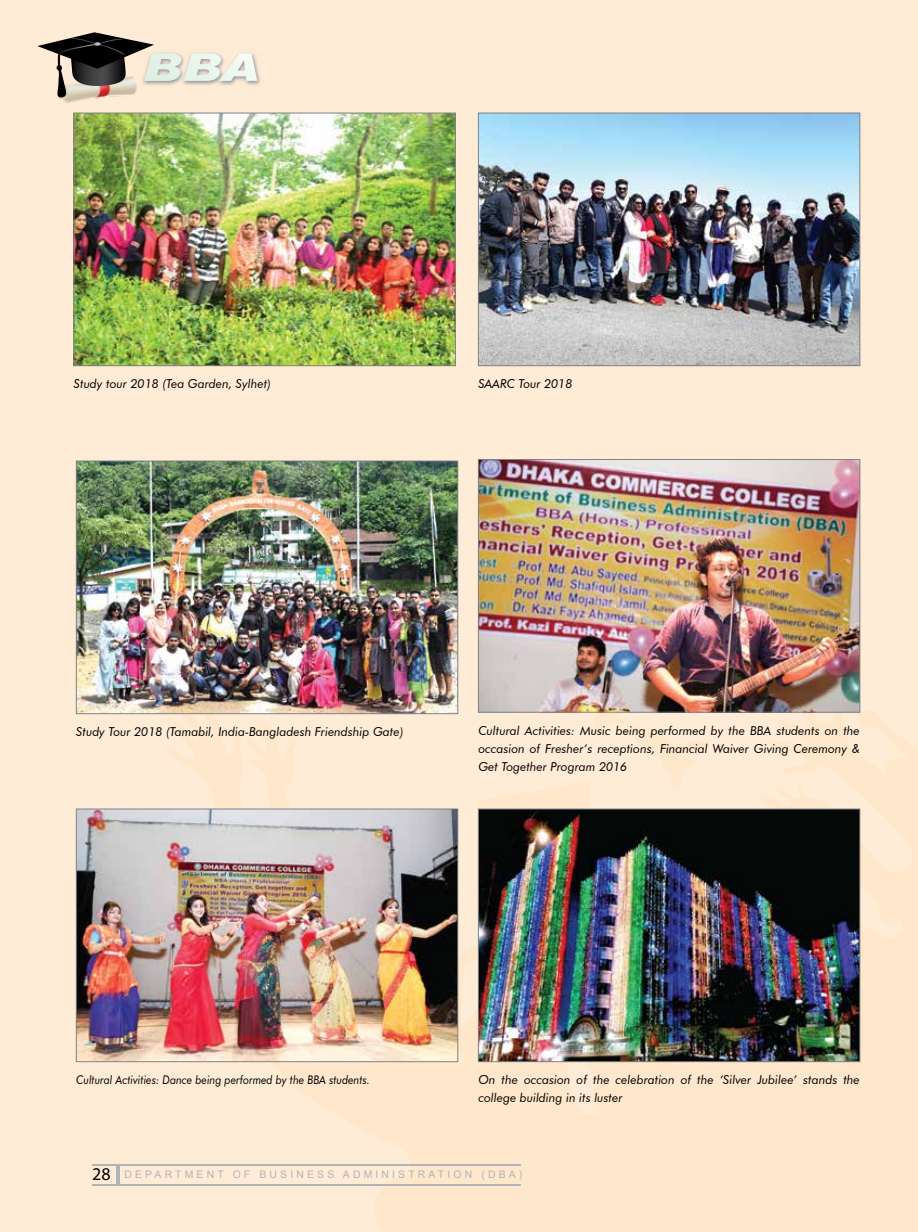
<style>
.page{position:relative;width:918px;height:1232px;background:#fff}
.page>*{position:absolute;margin:0;border:0;box-sizing:border-box;transform-origin:0 0}
.t1{font:italic 12.3px/17.9px "Futura BT";color:#000}
.t2{font:italic 12px "Futura BT";color:#000;scale:.9 1}
.t3{font:10.5px "Arial";letter-spacing:.3em;color:#b1b4b6}
.s1{font-family:"Myriad Pro";font-size:17.85px;color:#000}
</style>
<div class="page">
<div style="left:0;top:0;width:918px;height:1231px;background:#ffecd6"></div>
<svg style="left:164px;top:689px;width:754px;height:542px;fill:#ffe7cb"></svg>
<hr style="left:92px;top:1184px;width:429px;height:1px;background:#b1b4b6">
<hr style="left:92px;top:1163px;width:429px;height:1px;background:#b1b4b6">
<hr style="left:116px;top:1164px;width:3px;height:19px;background:#b1b4b6">
<img style="left:58px;top:97px;width:47px;height:7px">
<svg style="left:37px;top:32px;width:220px;height:65px"></svg>
<img style="left:480px;top:114px;width:378px;height:250px">
<img style="left:78px;top:462px;width:378px;height:250px">
<img style="left:480px;top:810px;width:378px;height:249px">
<div style="left:478px;top:112px;width:382px;height:254px;border:1px solid #808285"></div>
<div style="left:76px;top:460px;width:382px;height:254px;border:1px solid #808285"></div>
<img style="left:75px;top:114px;width:379px;height:250px">
<div style="left:73px;top:112px;width:383px;height:254px;border:1px solid #808285"></div>
<div style="left:478px;top:808px;width:382px;height:253px;border:1px solid #808285"></div>
<img style="left:78px;top:810px;width:378px;height:249px">
<div style="left:76px;top:808px;width:382px;height:253px;border:1px solid #808285"></div>
<img style="left:480px;top:461px;width:378px;height:249px">
<div style="left:478px;top:459px;width:382px;height:253px;border:1px solid #808285"></div>
<p class="t1" style="left:74px;top:375px;width:199px">Study tour 2018 (Tea Garden, Sylhet)</p>
<p class="t1" style="left:478px;top:375px;width:96px">SAARC Tour 2018</p>
<p class="t1" style="left:76px;top:722px;width:329px">Study Tour 2018 (Tamabil, India-Bangladesh Friendship Gate)</p>
<p class="t1" style="left:478px;top:721px;width:383px;text-align:justify">Cultural Activities: Music being performed by the BBA students on the occasion of Fresher’s receptions, Financial Waiver Giving Ceremony &amp; Get Together Program 2016</p>
<p class="t2" style="left:76px;top:1072px;width:328px">Cultural Activities: Dance being performed by the BBA students.</p>
<p class="t1" style="left:478px;top:1070px;width:383px">On the occasion of the celebration of the ‘Silver Jubilee’ stands the college building in its luster</p>
<p class="t3" style="left:92px;top:1167px;width:432px"><span class="s1">28</span> DEPARTMENT OF BUSINESS ADMINISTRATION (DBA)</p>
</div>
